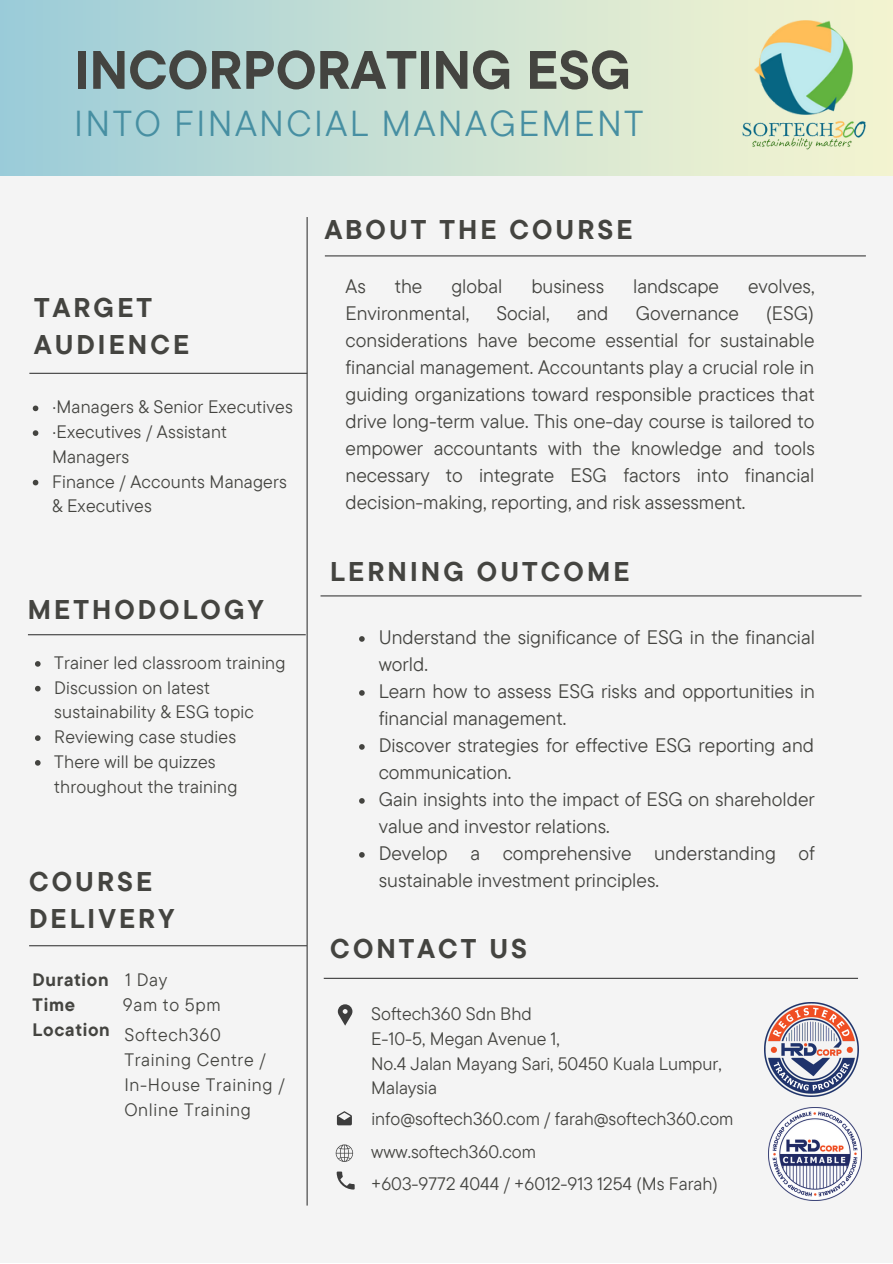
<style>
.page{position:relative;width:893px;height:1264px;background:#fff}
.page>*{position:absolute;margin:0;border:0;box-sizing:border-box;transform-origin:0 0}
.t1{font:700 54px "TT Commons Pro";color:#444440}
.t2{font:36px "TT Commons Pro";letter-spacing:.065em;color:#478fa2}
.t3{font:700 27px/37px "TT Commons Pro";letter-spacing:.115em;color:#444440}
.t4{font:19.5px/27px "TT Commons Pro";color:#444440}
.t5{font:18px/24.8px "TT Commons Pro";letter-spacing:.01em;color:#444440}
.t6{font:18px/24.8px "TT Commons Pro";letter-spacing:.04em;color:#444440}
.t7{font:700 18px "TT Commons Pro";letter-spacing:.04em;color:#444440}
.s1{font-weight:400}
</style>
<div class="page">
<div style="left:0;top:0;width:892px;height:1262px;background:#f4f4f4"></div>
<div style="left:0;top:0;width:892px;height:175px;background:linear-gradient(to right,#9dcdd8,#f8f6cf)"></div>
<hr style="left:306px;top:217px;width:2px;height:988px;background:#3d3d3d">
<hr style="left:325px;top:255px;width:540px;height:1px;background:#3d3d3d">
<hr style="left:29px;top:945px;width:278px;height:1px;background:#3d3d3d">
<hr style="left:29px;top:373px;width:278px;height:1px;background:#3d3d3d">
<hr style="left:324px;top:977px;width:533px;height:1px;background:#3d3d3d">
<img style="left:754px;top:21px;width:98px;height:93px">
<img style="left:730px;top:114px;width:146px;height:36px">
<svg style="left:338px;top:1004px;width:14px;height:21px"></svg>
<svg style="left:337px;top:1111px;width:15px;height:14px"></svg>
<svg style="left:336px;top:1171px;width:18px;height:18px"></svg>
<svg style="left:335px;top:1144px;width:18px;height:18px"></svg>
<hr style="left:320px;top:595px;width:541px;height:1px;background:#3d3d3d">
<hr style="left:28px;top:634px;width:278px;height:1px;background:#3d3d3d">
<img style="left:764px;top:1002px;width:94px;height:94px">
<img style="left:768px;top:1107px;width:93px;height:93px">
<svg style="left:33px;top:405px;width:5px;height:6px"></svg>
<svg style="left:33px;top:430px;width:5px;height:6px"></svg>
<svg style="left:33px;top:480px;width:5px;height:5px"></svg>
<svg style="left:35px;top:661px;width:6px;height:5px"></svg>
<svg style="left:35px;top:686px;width:6px;height:5px"></svg>
<svg style="left:35px;top:735px;width:6px;height:6px"></svg>
<svg style="left:35px;top:760px;width:6px;height:5px"></svg>
<svg style="left:359px;top:636px;width:5px;height:5px"></svg>
<svg style="left:359px;top:690px;width:5px;height:5px"></svg>
<svg style="left:359px;top:744px;width:5px;height:5px"></svg>
<svg style="left:359px;top:798px;width:5px;height:5px"></svg>
<svg style="left:359px;top:852px;width:5px;height:5px"></svg>
<p class="t1" style="left:74px;top:35px;width:558px">INCORPORATING ESG</p>
<p class="t2" style="left:74px;top:100px;width:571px">INTO FINANCIAL MANAGEMENT</p>
<p class="t3" style="left:34px;top:288px;width:156px">TARGET<br>AUDIENCE</p>
<p class="t5" style="left:52px;top:394px;width:242px">·Managers &amp; Senior Executives</p>
<p class="t5" style="left:52px;top:419px;width:176px">·Executives / Assistant<br>Managers</p>
<p class="t5" style="left:52px;top:468px;width:236px">Finance / Accounts Managers &amp; Executives</p>
<p class="t3" style="left:28px;top:590px;width:237px">METHODOLOGY</p>
<p class="t5" style="left:54px;top:650px;width:233px">Trainer led classroom training</p>
<p class="t5" style="left:54px;top:674px;width:201px">Discussion on latest sustainability &amp; ESG topic</p>
<p class="t5" style="left:54px;top:724px;width:183px">Reviewing case studies</p>
<p class="t5" style="left:54px;top:748px;width:184px">There will be quizzes throughout the training</p>
<p class="t3" style="left:29px;top:861px;width:147px">COURSE<br>DELIVERY</p>
<p class="t7" style="left:33px;top:968px;width:136px">Duration <span class="s1">1 Day</span></p>
<p class="t7" style="left:33px;top:993px;width:44px">Time</p>
<p class="t5" style="left:123px;top:992px;width:99px">9am to 5pm</p>
<p class="t7" style="left:33px;top:1017px;width:79px">Location</p>
<p class="t6" style="left:124px;top:1022px;width:143px">Softech360<br>Training Centre /</p>
<p class="t6" style="left:124px;top:1071px;width:162px">In-House Training /</p>
<p class="t6" style="left:124px;top:1096px;width:128px">Online Training</p>
<p class="t3" style="left:324px;top:210px;width:309px">ABOUT THE COURSE</p>
<p class="t4" style="left:345px;top:272px;width:22px">As</p>
<p class="t4" style="left:395px;top:272px;width:29px">the</p>
<p class="t4" style="left:451px;top:272px;width:52px">global</p>
<p class="t4" style="left:531px;top:272px;width:74px">business</p>
<p class="t4" style="left:633px;top:272px;width:87px">landscape</p>
<p class="t4" style="left:748px;top:272px;width:68px">evolves,</p>
<p class="t4" style="left:345px;top:299px;width:125px">Environmental,</p>
<p class="t4" style="left:496px;top:299px;width:55px">Social,</p>
<p class="t4" style="left:576px;top:299px;width:33px">and</p>
<p class="t4" style="left:635px;top:299px;width:105px">Governance</p>
<p class="t4" style="left:345px;top:299px;width:471px;text-align:justify;text-indent:420px">(ESG) considerations have become essential for sustainable financial management. Accountants play a crucial role in guiding organizations toward responsible practices that drive long-term value. This one-day course is tailored to empower accountants with the knowledge and tools necessary to integrate ESG factors into financial decision-making, reporting, and risk assessment.</p>
<p class="t3" style="left:330px;top:552px;width:300px">LERNING OUTCOME</p>
<p class="t4" style="left:378px;top:623px;width:437px">Understand the significance of ESG in the financial world.</p>
<p class="t4" style="left:378px;top:677px;width:437px">Learn how to assess ESG risks and opportunities in financial management.</p>
<p class="t4" style="left:378px;top:731px;width:437px">Discover strategies for effective ESG reporting and communication.</p>
<p class="t4" style="left:378px;top:785px;width:437px">Gain insights into the impact of ESG on shareholder value and investor relations.</p>
<p class="t4" style="left:378px;top:839px;width:437px">Develop a comprehensive understanding of sustainable investment principles.</p>
<p class="t3" style="left:330px;top:929px;width:198px">CONTACT US</p>
<p class="t5" style="left:371px;top:1001px;width:162px">Softech360 Sdn Bhd</p>
<p class="t5" style="left:371px;top:1025px;width:190px">E-10-5, Megan Avenue 1,</p>
<p class="t5" style="left:371px;top:1050px;width:352px">No.4 Jalan Mayang Sari, 50450 Kuala Lumpur,</p>
<p class="t5" style="left:371px;top:1075px;width:67px">Malaysia</p>
<p class="t5" style="left:371px;top:1105px;width:363px">info@softech360.com / farah@softech360.com</p>
<p class="t5" style="left:371px;top:1138px;width:166px">www.softech360.com</p>
<p class="t5" style="left:371px;top:1171px;width:348px">+603-9772 4044 / +6012-913 1254 (Ms Farah)</p>
</div>
